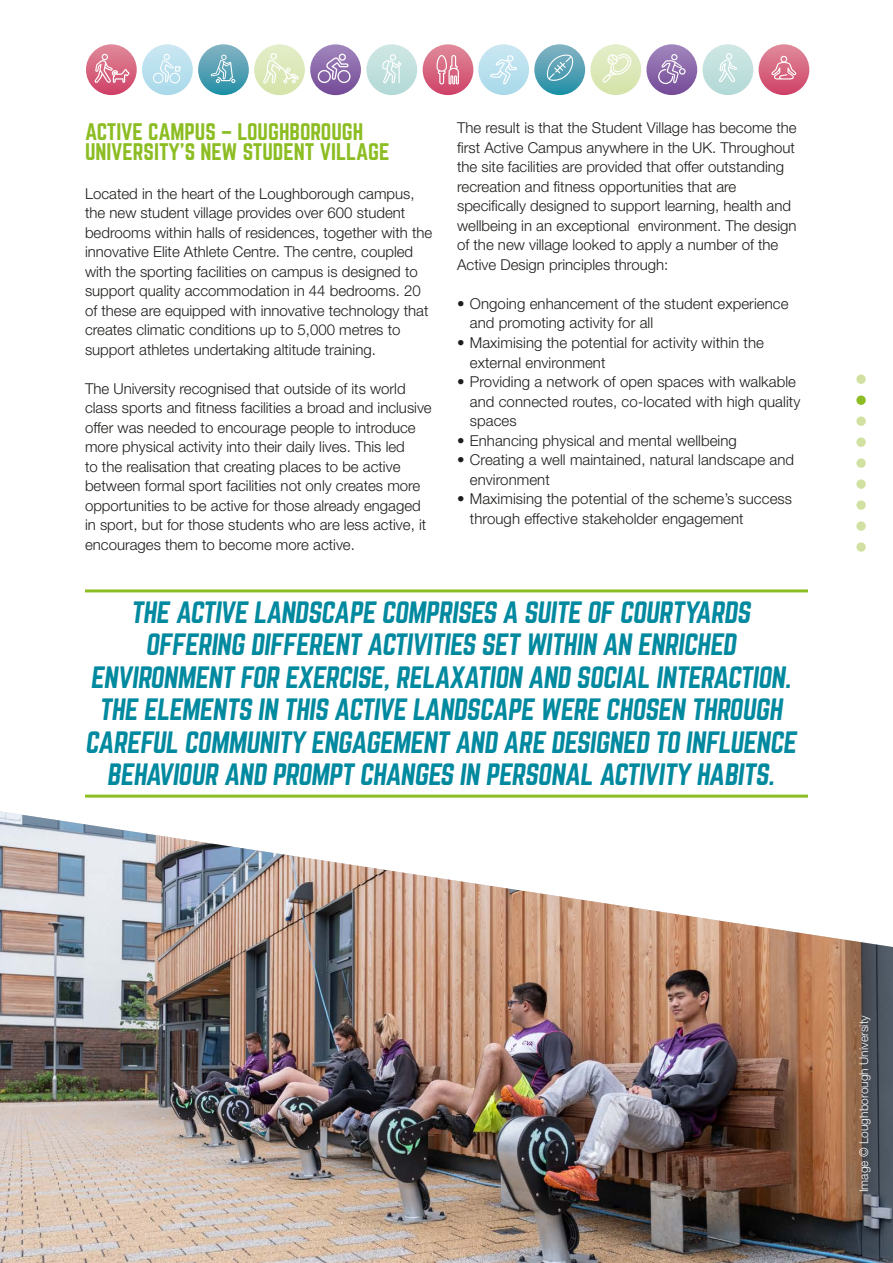
<style>
.page{position:relative;width:893px;height:1263px;background:#fff}
.page>*{position:absolute;margin:0;border:0;box-sizing:border-box;transform-origin:0 0}
.t1{font:27px/32.4px "Norwester";color:#00899f;text-align:center}
.t2{font:21px/19.5px "Norwester";color:#8cbd22}
.t3{font:300 15px/19.5px "Helvetica Neue LT Std";color:#1d1d1b}
.t4{font:300 12px "Helvetica Neue LT Std";color:#fff}
</style>
<div class="page">
<svg style="left:310px;top:44px;width:51px;height:51px"></svg>
<svg style="left:86px;top:44px;width:51px;height:51px"></svg>
<svg style="left:198px;top:44px;width:51px;height:51px"></svg>
<svg style="left:142px;top:44px;width:51px;height:51px"></svg>
<svg style="left:254px;top:44px;width:51px;height:51px"></svg>
<svg style="left:263px;top:53px;width:36px;height:31px"></svg>
<svg style="left:318px;top:54px;width:33px;height:29px"></svg>
<svg style="left:95px;top:54px;width:35px;height:29px"></svg>
<svg style="left:152px;top:54px;width:29px;height:29px"></svg>
<svg style="left:211px;top:55px;width:24px;height:28px"></svg>
<svg style="left:478px;top:44px;width:51px;height:51px"></svg>
<svg style="left:702px;top:44px;width:51px;height:51px;background:#c2e0de"></svg>
<svg style="left:759px;top:44px;width:50px;height:51px"></svg>
<svg style="left:646px;top:44px;width:51px;height:51px"></svg>
<svg style="left:590px;top:44px;width:51px;height:51px"></svg>
<svg style="left:534px;top:44px;width:51px;height:51px"></svg>
<svg style="left:658px;top:54px;width:28px;height:30px"></svg>
<svg style="left:771px;top:55px;width:25px;height:24px"></svg>
<svg style="left:547px;top:55px;width:26px;height:26px"></svg>
<svg style="left:490px;top:55px;width:27px;height:29px"></svg>
<svg style="left:602px;top:54px;width:29px;height:29px"></svg>
<svg style="left:719px;top:53px;width:18px;height:29px"></svg>
<svg style="left:366px;top:44px;width:51px;height:51px"></svg>
<svg style="left:382px;top:54px;width:20px;height:29px"></svg>
<svg style="left:423px;top:44px;width:50px;height:51px"></svg>
<svg style="left:436px;top:55px;width:23px;height:29px"></svg>
<div style="left:856px;top:375px;width:10px;height:9px;background:#d1e1a2;border-radius:50%"></div>
<svg style="left:856px;top:395px;width:10px;height:10px"></svg>
<div style="left:856px;top:479px;width:10px;height:10px;background:#d1e1a2;border-radius:50%"></div>
<div style="left:856px;top:416px;width:10px;height:10px;background:#d1e1a2;border-radius:50%"></div>
<div style="left:856px;top:500px;width:10px;height:10px;background:#d1e1a2;border-radius:50%"></div>
<div style="left:856px;top:437px;width:10px;height:10px;background:#d1e1a2;border-radius:50%"></div>
<div style="left:856px;top:521px;width:10px;height:10px;background:#d1e1a2;border-radius:50%"></div>
<div style="left:856px;top:458px;width:10px;height:10px;background:#d1e1a2;border-radius:50%"></div>
<div style="left:856px;top:542px;width:10px;height:10px;background:#d1e1a2;border-radius:50%"></div>
<img style="left:0;top:811px;width:893px;height:452px">
<hr style="left:85px;top:795px;width:723px;height:3px;background:#8cbd22">
<hr style="left:85px;top:589px;width:723px;height:3px;background:#8cbd22">
<h2 class="t2" style="left:85px;top:123px;width:306px">ACTIVE CAMPUS – LOUGHBOROUGH<br>UNIVERSITY’S NEW STUDENT VILLAGE</h2>
<p class="t3" style="left:85px;top:183px;width:349px">Located in the heart of the Loughborough campus, the new student village provides over 600 student bedrooms within halls of residences, together with the innovative Elite Athlete Centre. The centre, coupled with the sporting facilities on campus is designed to support quality accommodation in 44 bedrooms. 20 of these are equipped with innovative technology that creates climatic conditions up to 5,000 metres to support athletes undertaking altitude training.</p>
<p class="t3" style="left:85px;top:378px;width:348px">The University recognised that outside of its world class sports and fitness facilities a broad and inclusive offer was needed to encourage people to introduce more physical activity into their daily lives. This led<br>to the realisation that creating places to be active between formal sport facilities not only creates more opportunities to be active for those already engaged in sport, but for those students who are less active, it encourages them to become more active.</p>
<p class="t3" style="left:457px;top:118px;width:341px">The result is that the Student Village has become the first Active Campus anywhere in the UK. Throughout the site facilities are provided that offer outstanding recreation and fitness opportunities that are specifically designed to support learning, health and wellbeing in an exceptional environment. The design of the new village looked to apply a number of the Active Design principles through:</p>
<p class="t3" style="left:470px;top:294px;width:320px;text-indent:-13px">• Ongoing enhancement of the student experience and promoting activity for all</p>
<p class="t3" style="left:470px;top:333px;width:296px;text-indent:-13px">• Maximising the potential for activity within the external environment</p>
<p class="t3" style="left:470px;top:372px;width:332px;text-indent:-13px">• Providing a network of open spaces with walkable and connected routes, co-located with high quality spaces</p>
<p class="t3" style="left:457px;top:430px;width:281px">• Enhancing physical and mental wellbeing</p>
<p class="t3" style="left:470px;top:450px;width:326px;text-indent:-13px">• Creating a well maintained, natural landscape and environment</p>
<p class="t3" style="left:470px;top:489px;width:324px;text-indent:-13px">• Maximising the potential of the scheme’s success through effective stakeholder engagement</p>
<p class="t1" style="left:85px;top:597px;width:716px">THE ACTIVE LANDSCAPE COMPRISES A SUITE OF COURTYARDS OFFERING DIFFERENT ACTIVITIES SET WITHIN AN ENRICHED ENVIRONMENT FOR EXERCISE, RELAXATION AND SOCIAL INTERACTION.<br>THE ELEMENTS IN THIS ACTIVE LANDSCAPE WERE CHOSEN THROUGH CAREFUL COMMUNITY ENGAGEMENT AND ARE DESIGNED TO INFLUENCE BEHAVIOUR AND PROMPT CHANGES IN PERSONAL ACTIVITY HABITS.</p>
<p class="t4" style="left:856px;top:1192px;width:178px;rotate:-90deg">Image © Loughborough University</p>
</div>
